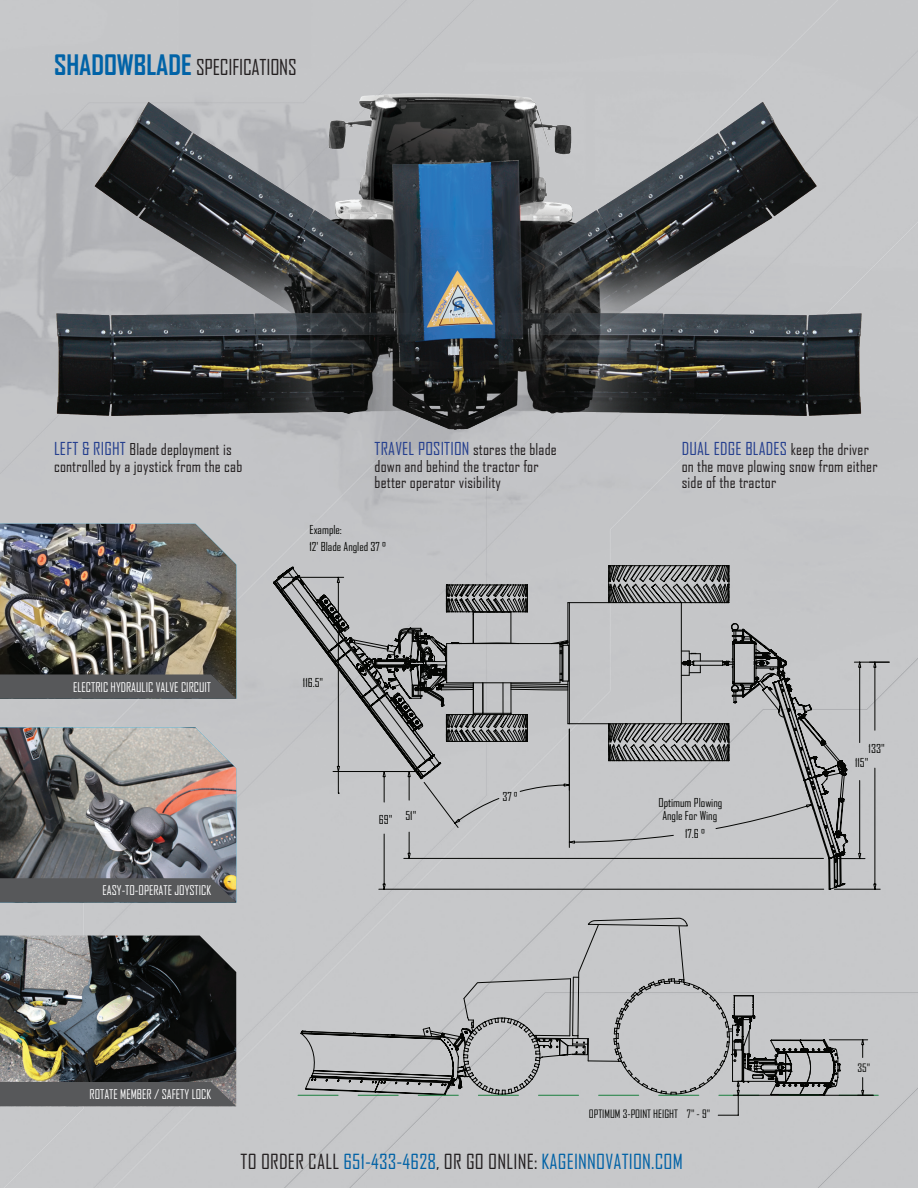
<style>
.page{position:relative;width:918px;height:1188px;background:#c5c6c8}
.page>*{position:absolute;margin:0;border:0;box-sizing:border-box;transform-origin:0 0}
.t1{font:21px "Agency FB";letter-spacing:-.01em;color:#231f20}
.t2{font:19.95px "Agency FB";letter-spacing:.01em;color:#0162a6}
.t3{font:17.1px "Agency FB";letter-spacing:.01em;color:#253f8e}
.t4{font:15.6px/16.5px "Agency FB";letter-spacing:.01em;color:#231f20}
.t5{font:12.75px "Agency FB";color:#fff;scale:.96 1}
.t6{font:11.85px/17px "Agency FB";color:#040503}
.t7{font:11.1px "Agency FB";color:#040503}
.s1{font-weight:700;font-size:27px;color:#0163a7}
.s2{font-size:17.1px;color:#253f8e}
.s3{font-size:15.6px;color:#231f20}
.s4{color:#231f20}
</style>
<div class="page">
<svg style="left:0;top:728px;width:236px;height:175px;background:#7d7979"></svg>
<img style="left:0;top:524px;width:236px;height:175px">
<img style="left:0;top:936px;width:236px;height:146px">
<div style="left:0;top:1082px;width:236px;height:24px;background:#57585a"></div>
<svg style="left:273px;top:566px;width:617px;height:324px;background:#adaeb0"></svg>
<svg style="left:378px;top:771px;width:446px;height:119px;background:#bfc0c2"></svg>
<img style="left:0;top:62px;width:918px;height:382px">
<div style="left:452px;top:918px;width:329px;height:60px;background:#c7c8ca"></div>
<svg style="left:298px;top:978px;width:580px;height:138px;background:#b2b4b5"></svg>
<h1 class="t1" style="left:54px;top:54px;width:244px"><span class="s1">SHADOWBLADE</span> SPECIFICATIONS</h1>
<p class="t4" style="left:54px;top:441px;width:190px"><span class="s2">LEFT &amp; RIGHT</span> Blade deployment is controlled by a joystick from the cab</p>
<p class="t3" style="left:375px;top:438px;width:184px">TRAVEL POSITION <span class="s3">stores the blade</span></p>
<p class="t4" style="left:375px;top:457px;width:166px">down and behind the tractor for better operator visibility</p>
<p class="t5" style="left:73px;top:679px;width:145px">ELECTRIC HYDRAULIC VALVE CIRCUIT</p>
<p class="t6" style="left:310px;top:521px;width:78px">Example:<br>12' Blade Angled 37 °</p>
<p class="t6" style="left:303px;top:674px;width:22px">116.5"</p>
<p class="t3" style="left:682px;top:438px;width:189px">DUAL EDGE BLADES <span class="s3">keep the driver</span></p>
<p class="t4" style="left:682px;top:457px;width:197px">on the move plowing snow from either side of the tractor</p>
<p class="t6" style="left:869px;top:740px;width:18px">133"</p>
<p class="t6" style="left:855px;top:754px;width:15px">115"</p>
<p class="t5" style="left:103px;top:883px;width:115px">EASY-TO-OPERATE JOYSTICK</p>
<p class="t6" style="left:379px;top:810px;width:15px">69"</p>
<p class="t6" style="left:502px;top:787px;width:17px">37 °</p>
<p class="t6" style="left:658px;top:794px;width:65px">Optimum Plowing</p>
<p class="t6" style="left:405px;top:807px;width:12px">51"</p>
<p class="t6" style="left:662px;top:806px;width:56px">Angle For Wing</p>
<p class="t6" style="left:685px;top:825px;width:21px">17.6 °</p>
<p class="t5" style="left:90px;top:1087px;width:128px">ROTATE MEMBER / SAFETY LOCK</p>
<p class="t7" style="left:589px;top:1107px;width:123px">OPTIMUM 3-POINT HEIGHT 7" - 9"</p>
<p class="t2" style="left:241px;top:1149px;width:444px"><span class="s4">TO ORDER CALL</span> 651-433-4628<span class="s4">, OR GO ONLINE:</span> KAGEINNOVATION.COM</p>
<p class="t7" style="left:857px;top:1061px;width:14px">35"</p>
</div>
